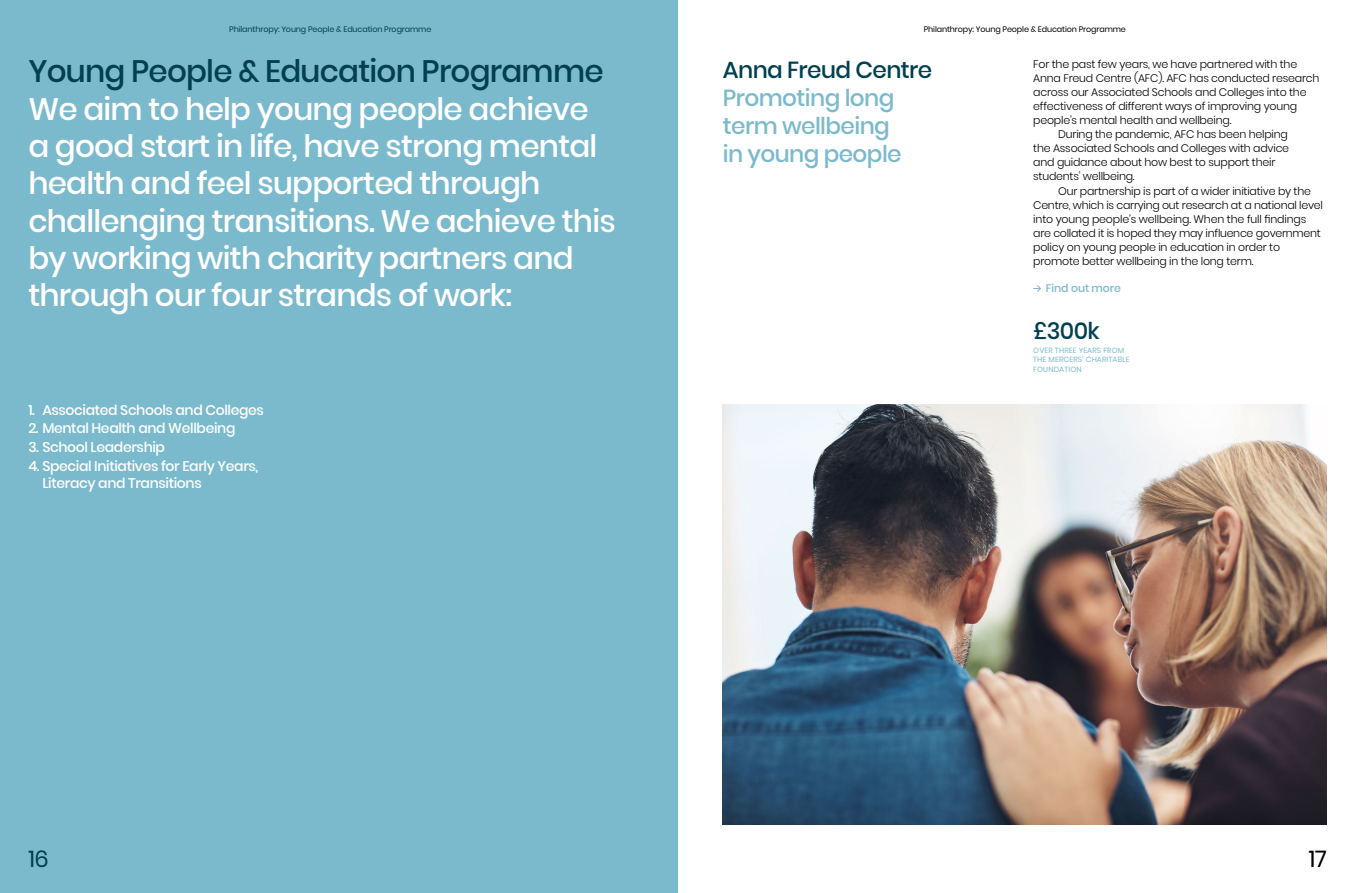
<style>
.page{position:relative;width:1355px;height:893px;background:#fff}
.page>*{position:absolute;margin:0;border:0;box-sizing:border-box;transform-origin:0 0}
.t1{font:500 31px/37.3px "Poppins";letter-spacing:-.025em;color:#fff}
.t2{font:500 31px "Poppins";letter-spacing:-.025em;color:#004050}
.t3{font:500 23.2px/28px "Poppins";letter-spacing:-.025em;color:#7bbacc}
.t4{font:500 23.2px "Poppins";letter-spacing:-.025em;color:#004050}
.t5{font:23px "Poppins";color:#004050}
.t6{font:23px "Poppins";color:#000}
.t7{font:500 14px/17.1px "Poppins";letter-spacing:-.025em;color:#fff}
.t8{font:300 11px "Poppins";letter-spacing:-.02em;color:#000}
.t9{font:500 11px "Poppins";letter-spacing:-.01em;color:#7bbacc}
.t10{font:8px "Poppins";letter-spacing:-.015em;color:#004050}
.t11{font:8px "Poppins";letter-spacing:-.015em;color:#000}
.t12{font:7.5px/9.3px "Poppins";letter-spacing:.02em;color:#7bbacc}
</style>
<div class="page">
<div style="left:0;top:0;width:677px;height:893px;background:#7bbacc"></div>
<img style="left:723px;top:404px;width:604px;height:420px">
<svg style="left:1033px;top:285px;width:8px;height:7px"></svg>
<p class="t10" style="left:229px;top:25px;width:204px">Philanthropy: Young People &amp; Education Programme</p>
<p class="t11" style="left:924px;top:25px;width:204px">Philanthropy: Young People &amp; Education Programme</p>
<h1 class="t2" style="left:28px;top:54px;width:577px">Young People &amp; Education Programme</h1>
<h1 class="t1" style="left:28px;top:90px;width:589px">We aim to help young people achieve a good start in life, have strong mental health and feel supported through challenging transitions. We achieve this by working with charity partners and through our four strands of work:</h1>
<p class="t7" style="left:28px;top:401px;width:237px">1. Associated Schools and Colleges</p>
<p class="t7" style="left:28px;top:420px;width:209px">2. Mental Health and Wellbeing</p>
<p class="t7" style="left:28px;top:438px;width:138px">3. School Leadership</p>
<p class="t7" style="left:42px;top:457px;width:217px;text-indent:-14px">4. Special Initiatives for Early Years,<br>Literacy and Transitions</p>
<h2 class="t4" style="left:723px;top:56px;width:211px">Anna Freud Centre</h2>
<h2 class="t3" style="left:723px;top:84px;width:180px">Promoting long term wellbeing in young people</h2>
<p class="t8" style="left:1033px;top:58px;width:265px">For the past few years, we have partnered with the</p>
<p class="t8" style="left:1033px;top:72px;width:288px">Anna Freud Centre (AFC). AFC has conducted research</p>
<p class="t8" style="left:1033px;top:86px;width:275px">across our Associated Schools and Colleges into the</p>
<p class="t8" style="left:1033px;top:100px;width:265px">effectiveness of different ways of improving young</p>
<p class="t8" style="left:1033px;top:114px;width:200px">people’s mental health and wellbeing.</p>
<p class="t8" style="left:1058px;top:128px;width:231px">During the pandemic, AFC has been helping</p>
<p class="t8" style="left:1033px;top:142px;width:257px">the Associated Schools and Colleges with advice</p>
<p class="t8" style="left:1033px;top:156px;width:244px">and guidance about how best to support their</p>
<p class="t8" style="left:1033px;top:170px;width:103px">students’ wellbeing.</p>
<p class="t8" style="left:1058px;top:184px;width:254px">Our partnership is part of a wider initiative by the</p>
<p class="t8" style="left:1033px;top:198px;width:291px">Centre, which is carrying out research at a national level</p>
<p class="t8" style="left:1033px;top:212px;width:275px">into young people’s wellbeing. When the full findings</p>
<p class="t8" style="left:1033px;top:226px;width:289px">are collated it is hoped they may influence government</p>
<p class="t8" style="left:1033px;top:240px;width:248px">policy on young people in education in order to</p>
<p class="t8" style="left:1033px;top:254px;width:222px">promote better wellbeing in the long term.</p>
<p class="t9" style="left:1046px;top:282px;width:76px">Find out more</p>
<h2 class="t4" style="left:1033px;top:318px;width:68px">£300k</h2>
<p class="t12" style="left:1033px;top:346px;width:98px">OVER THREE YEARS FROM<br>THE MERCERS’ CHARITABLE<br>FOUNDATION</p>
<h3 class="t5" style="left:28px;top:845px;width:22px">16</h3>
<h3 class="t6" style="left:1309px;top:845px;width:19px">17</h3>
</div>
